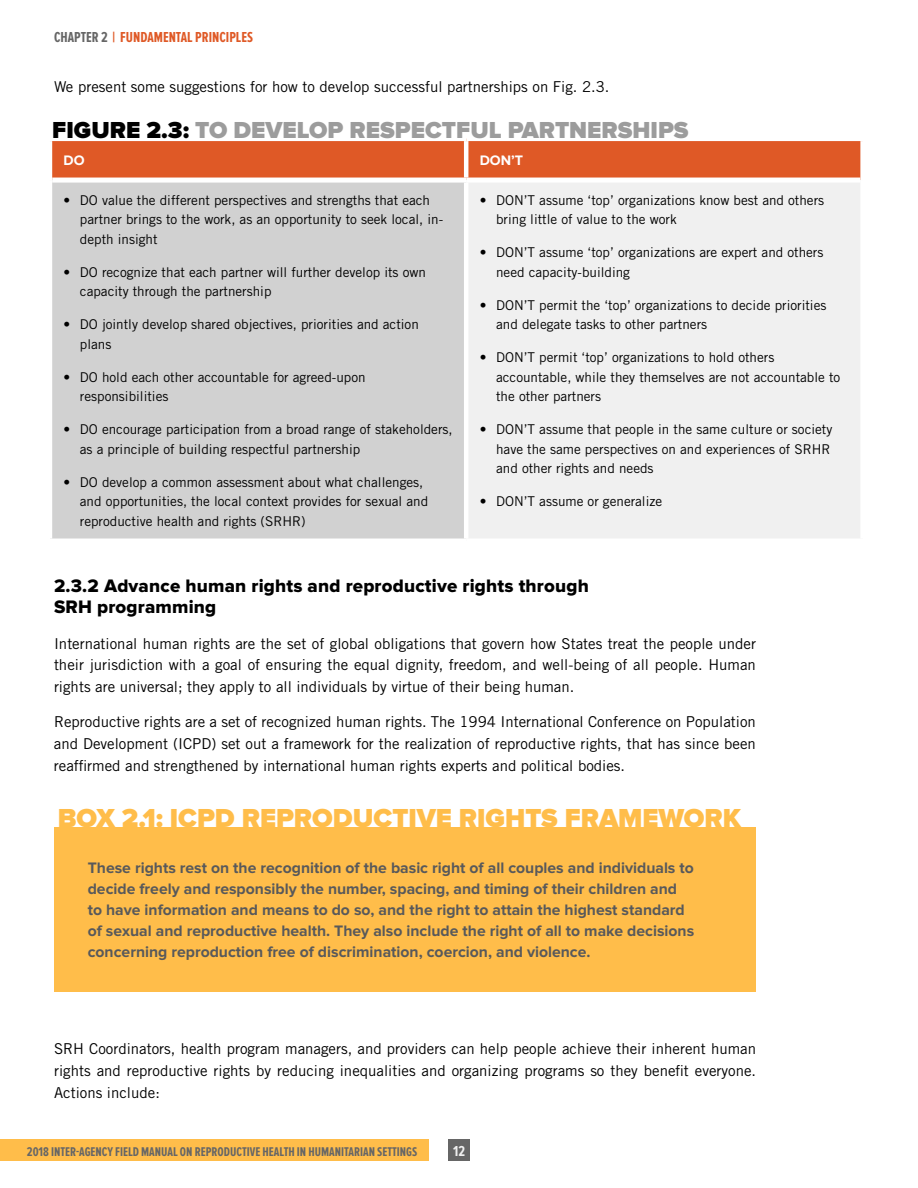
<style>
.page{position:relative;width:918px;height:1188px;background:#fff}
.page>*{position:absolute;margin:0;border:0;box-sizing:border-box;transform-origin:0 0}
.t1{font:900 27px "Proxima Nova";color:#ffbd4a}
.t2{font:900 24px "Proxima Nova";color:#9c9c9c}
.t3{font:18.75px/21px "Proxima Nova Extrabld";letter-spacing:.01em;color:#000}
.t4{font:700 15.75px/21px "Proxima Nova";color:#58595b}
.t5{font:15px/21.8px "Trade Gothic LT Std";color:#000;text-align:justify}
.t6{font:700 15px "Proxima Nova Ex Cn";color:#df5926}
.t7{font:700 15px "Proxima Nova Ex Cn";color:#f0f0f0}
.t8{font:700 14.25px "Proxima Nova";color:#fff}
.t9{font:13.5px/19.5px "Trade Gothic LT Std";color:#000}
.t10{font:700 13.2px "Proxima Nova Ex Cn";color:#666}
.s1{color:#666}
.s2{color:#000}
</style>
<div class="page">
<div style="left:448px;top:1139px;width:22px;height:22px;background:#666"></div>
<div style="left:0;top:1139px;width:429px;height:22px;background:#ffbd4a"></div>
<div style="left:54px;top:827px;width:702px;height:165px;background:#ffbd4a"></div>
<div style="left:52px;top:141px;width:808px;height:37px;background:#df5926"></div>
<div style="left:50px;top:180px;width:416px;height:361px;background:#d1d1d1"></div>
<div style="left:466px;top:180px;width:397px;height:361px;background:#f0f0f0"></div>
<div style="left:52px;top:178px;width:414px;height:5px;background:#fff"></div>
<div style="left:466px;top:178px;width:394px;height:5px;background:#fff"></div>
<div style="left:48px;top:539px;width:418px;height:5px;background:#fff"></div>
<div style="left:466px;top:539px;width:399px;height:5px;background:#fff"></div>
<hr style="left:464px;top:141px;width:4px;height:37px;background:#fff">
<hr style="left:48px;top:180px;width:4px;height:359px;background:#fff">
<hr style="left:464px;top:183px;width:4px;height:356px;background:#fff">
<div style="left:860px;top:180px;width:5px;height:359px;background:#fff"></div>
<p class="t6" style="left:54px;top:29px;width:201px"><span class="s1">CHAPTER 2</span> | FUNDAMENTAL PRINCIPLES</p>
<p class="t5" style="left:54px;top:75px;width:557px">We present some suggestions for how to develop successful partnerships on Fig. 2.3.</p>
<h2 class="t2" style="left:52px;top:116px;width:359px"><span class="s2">FIGURE 2.3:</span> TO DEVELOP RESPECTF</h2>
<h2 class="t2" style="left:470px;top:116px;width:54px">UL PART</h2>
<h2 class="t2" style="left:569px;top:116px;width:121px">NERSHIPS</h2>
<p class="t8" style="left:63px;top:152px;width:23px">DO</p>
<p class="t8" style="left:480px;top:152px;width:45px">DON’T</p>
<p class="t9" style="left:80px;top:190px;width:365px;text-indent:-16px">• DO value the different perspectives and strengths that each partner brings to the work, as an opportunity to seek local, in&shy;depth insight</p>
<p class="t9" style="left:80px;top:262px;width:348px;text-indent:-16px">• DO recognize that each partner will further develop its own capacity through the partnership</p>
<p class="t9" style="left:80px;top:315px;width:340px;text-indent:-16px">• DO jointly develop shared objectives, priorities and action plans</p>
<p class="t9" style="left:80px;top:367px;width:287px;text-indent:-16px">• DO hold each other accountable for agreed-upon responsibilities</p>
<p class="t9" style="left:80px;top:420px;width:374px;text-indent:-16px">• DO encourage participation from a broad range of stakeholders, as a principle of building respectful partnership</p>
<p class="t9" style="left:80px;top:472px;width:350px;text-indent:-16px">• DO develop a common assessment about what challenges, and opportunities, the local context provides for sexual and reproductive health and rights (SRHR)</p>
<p class="t9" style="left:496px;top:190px;width:330px;text-indent:-16px">• DON’T assume ‘top’ organizations know best and others bring little of value to the work</p>
<p class="t9" style="left:496px;top:243px;width:329px;text-indent:-16px">• DON’T assume ‘top’ organizations are expert and others need capacity-building</p>
<p class="t9" style="left:496px;top:295px;width:332px;text-indent:-16px">• DON’T permit the ‘top’ organizations to decide priorities and delegate tasks to other partners</p>
<p class="t9" style="left:496px;top:348px;width:346px;text-indent:-16px">• DON’T permit ‘top’ organizations to hold others accountable, while they themselves are not accountable to the other partners</p>
<p class="t9" style="left:496px;top:420px;width:338px;text-indent:-16px">• DON’T assume that people in the same culture or society have the same perspectives on and experiences of SRHR and other rights and needs</p>
<p class="t9" style="left:480px;top:492px;width:184px">• DON’T assume or generalize</p>
<h3 class="t3" style="left:54px;top:576px;width:536px">2.3.2 Advance human rights and reproductive rights through<br>SRH programming</h3>
<p class="t5" style="left:54px;top:632px;width:704px">International human rights are the set of global obligations that govern how States treat the people under their jurisdiction with a goal of ensuring the equal dignity, freedom, and well-being of all people. Human rights are universal; they apply to all individuals by virtue of their being human.</p>
<p class="t5" style="left:54px;top:711px;width:704px">Reproductive rights are a set of recognized human rights. The 1994 International Conference on Population and Development (ICPD) set out a framework for the realization of reproductive rights, that has since been reaffirmed and strengthened by international human rights experts and political bodies.</p>
<h1 class="t1" style="left:58px;top:803px;width:203px">BOX 2.1: ICPD REPR</h1>
<h1 class="t1" style="left:312px;top:803px;width:271px">ODUCTIVE RIGHTS FRA</h1>
<h1 class="t1" style="left:618px;top:803px;width:124px">MEWORK</h1>
<p class="t4" style="left:88px;top:858px;width:608px">These rights rest on the recognition of the basic right of all couples and individuals to decide freely and responsibly the number, spacing, and timing of their children and to have information and means to do so, and the right to attain the highest standard of sexual and reproductive health. They also include the right of all to make decisions concerning reproduction free of discrimination, coercion, and violence.</p>
<p class="t5" style="left:54px;top:1038px;width:704px">SRH Coordinators, health program managers, and providers can help people achieve their inherent human rights and reproductive rights by reducing inequalities and organizing programs so they benefit everyone.<br>Actions include:</p>
<p class="t10" style="left:27px;top:1144px;width:392px">2018 INTER-AGENCY FIELD MANUAL ON REPRODUCTIVE HEALTH IN HUMANITARIAN SETTINGS</p>
<p class="t7" style="left:453px;top:1142px;width:13px">12</p>
</div>
